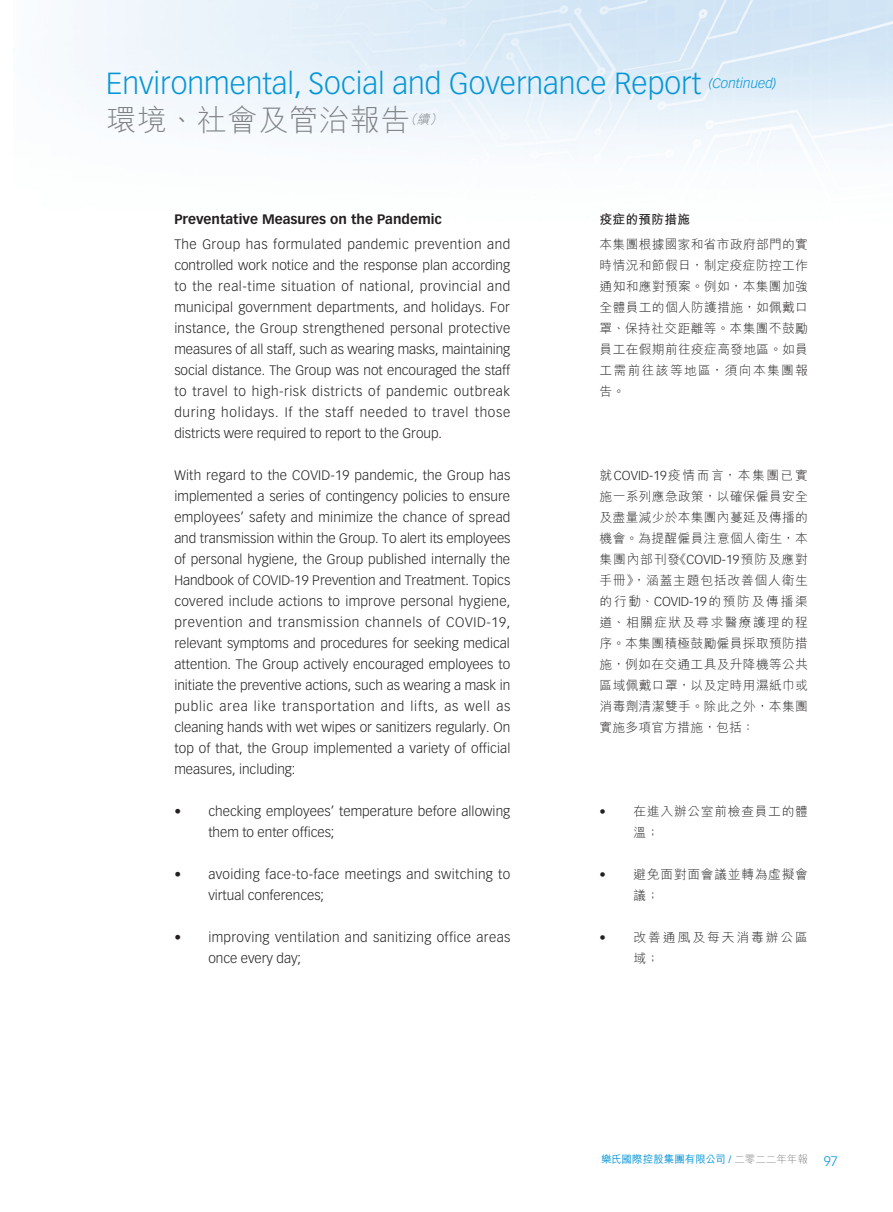
<style>
.page{position:relative;width:893px;height:1212px;background:#fff}
.page>*{position:absolute;margin:0;border:0;box-sizing:border-box;transform-origin:0 0}
.t1{font:300 30px "Vectora LT Std";color:#0696d7}
.t2{font:300 30px "M Hei HK";letter-spacing:.02em;color:#808285}
._00_txt_E{font:300 13.5px/21px "Vectora LT Std";letter-spacing:.005em;color:#231f20;text-align:justify}
._00_txt_E-2{font:300 13.5px/21px "Vectora LT Std";letter-spacing:.025em;color:#231f20}
._00_txt_E-3{font:300 13.5px/21px "Vectora LT Std";letter-spacing:.03em;color:#231f20}
._03_H3_E{font:700 13.5px "Vectora LT Std";color:#231f20}
.t3{font:italic 300 13.5px "Vectora LT Std";color:#0696d7}
._000_txt_C{font:300 12.75px/21px "M Hei HK";letter-spacing:.03em;color:#231f20;text-align:justify}
._000_txt_C-2{font:300 12.75px/21px "M Hei HK";letter-spacing:.055em;color:#231f20}
._000_txt_C-3{font:300 12.75px/21px "M Hei HK";letter-spacing:.15em;color:#231f20}
._003_H3_C{font:700 12.75px "M Hei HK";letter-spacing:.02em;color:#231f20}
.t4{font:italic 300 12.75px "M Hei HK";color:#808285}
.t5{font:500 10.5px "M Hei HK";color:#0696d7}
.s1{font-family:"Vectora LT Std"}
.s2{font-weight:300;color:#808285}
.s3{font-family:"Vectora LT Std";font-weight:300;font-size:13.5px}
</style>
<div class="page">
<img style="left:62px;top:0;width:831px;height:154px">
<h1 class="t1" style="left:106px;top:66px;width:596px">Environmental, Social and Governance Report</h1>
<p class="t3" style="left:709px;top:76px;width:69px">(Continued)</p>
<h1 class="t2" style="left:106px;top:105px;width:306px">環境、社會及管治報告</h1>
<p class="t4" style="left:404px;top:113px;width:42px">（續）</p>
<p class="_03_H3_E" style="left:174px;top:211px;width:269px">Preventative Measures on the Pandemic</p>
<p class="_00_txt_E" style="left:174px;top:234px;width:338px">The Group has formulated pandemic prevention and controlled work notice and the response plan according to the real-time situation of national, provincial and municipal government departments, and holidays. For instance, the Group strengthened personal protective measures of all staff, such as wearing masks, maintaining social distance. The Group was not encouraged the staff to travel to high-risk districts of pandemic outbreak during holidays. If the staff needed to travel those districts were required to report to the Group.</p>
<p class="_00_txt_E" style="left:174px;top:465px;width:338px">With regard to the COVID-19 pandemic, the Group has implemented a series of contingency policies to ensure employees’ safety and minimize the chance of spread and transmission within the Group. To alert its employees of personal hygiene, the Group published internally the Handbook of COVID-19 Prevention and Treatment. Topics covered include actions to improve personal hygiene, prevention and transmission channels of COVID-19, relevant symptoms and procedures for seeking medical attention. The Group actively encouraged employees to initiate the preventive actions, such as wearing a mask in public area like transportation and lifts, as well as cleaning hands with wet wipes or sanitizers regularly. On top of that, the Group implemented a variety of official measures, including:</p>
<p class="_00_txt_E" style="left:208px;top:801px;width:303px;text-indent:-34px">• checking employees’ temperature before allowing them to enter offices;</p>
<p class="_00_txt_E-2" style="left:208px;top:864px;width:303px;text-indent:-34px">• avoiding face-to-face meetings and switching to virtual conferences;</p>
<p class="_00_txt_E-3" style="left:208px;top:927px;width:303px;text-indent:-34px">• improving ventilation and sanitizing office areas once every day;</p>
<p class="_003_H3_C" style="left:600px;top:210px;width:92px">疫症的預防措施</p>
<p class="_000_txt_C" style="left:600px;top:234px;width:210px">本集團根據國家和省市政府部門的實時情況和節假日，制定疫症防控工作通知和應對預案。例如，本集團加強全體員工的個人防護措施，如佩戴口罩、保持社交距離等。本集團不鼓勵員工在假期前往疫症高發地區。如員工需前往該等地區，須向本集團報告。</p>
<p class="_000_txt_C" style="left:600px;top:465px;width:210px">就<span class="s1">COVID-19</span>疫情而言，本集團已實施一系列應急政策，以確保僱員安全及盡量減少於本集團內蔓延及傳播的機會。為提醒僱員注意個人衛生，本集團內部刊發《<span class="s1">COVID-19</span>預防及應對手冊》，涵蓋主題包括改善個人衛生的行動、<span class="s1">COVID-19</span>的預防及傳播渠道、相關症狀及尋求醫療護理的程序。本集團積極鼓勵僱員採取預防措施，例如在交通工具及升降機等公共區域佩戴口罩，以及定時用濕紙巾或消毒劑清潔雙手。除此之外，本集團實施多項官方措施，包括：</p>
<p class="_000_txt_C-2" style="left:634px;top:801px;width:176px;text-indent:-34px"><span class="s1">•</span> 在進入辦公室前檢查員工的體溫；</p>
<p class="_000_txt_C-2" style="left:634px;top:864px;width:176px;text-indent:-34px"><span class="s1">•</span> 避免面對面會議並轉為虛擬會議；</p>
<p class="_000_txt_C-3" style="left:634px;top:927px;width:176px;text-indent:-34px"><span class="s1">•</span> 改善通風及每天消毒辦公區域；</p>
<p class="t5" style="left:601px;top:1151px;width:238px">樂氏國際控股集團有限公司 / <span class="s2">二零二二年年報</span> <span class="s3">97</span></p>
</div>
